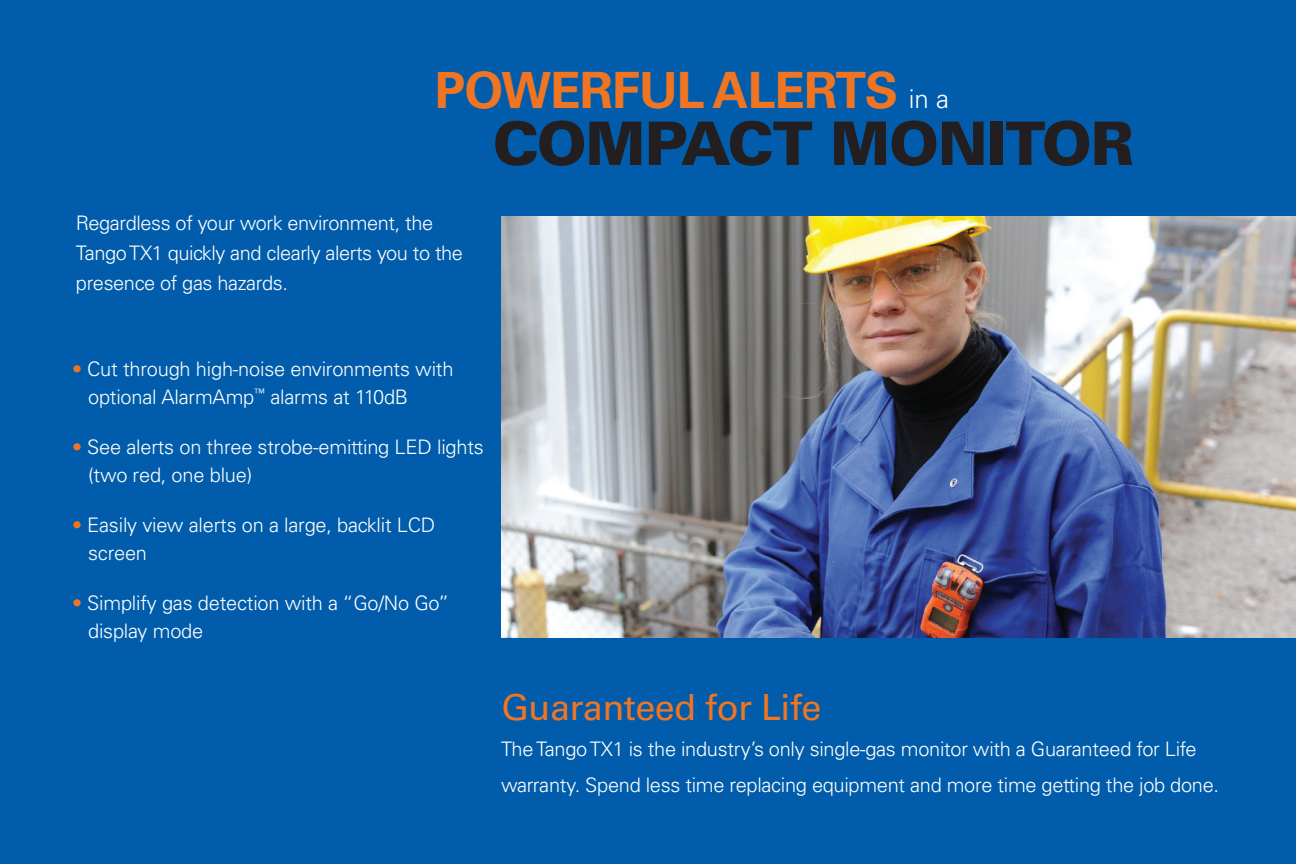
<style>
.page{position:relative;width:1296px;height:864px;background:#015dab}
.page>*{position:absolute;margin:0;border:0;box-sizing:border-box;transform-origin:0 0}
.t1{font:900 60px "Univers LT Std";letter-spacing:-.02em;color:#231f20}
.t2{font:700 50px "Univers LT Std";letter-spacing:-.02em;color:#f07523}
.t3{font:36px "Univers LT Std";letter-spacing:-.015em;color:#f07523}
.t4{font:300 20px/28px "Univers LT Std";letter-spacing:-.015em;color:#fff}
.s1{font-weight:300;font-size:25.8px;color:#fff}
.s2{color:#f07523}
</style>
<div class="page">
<img style="left:501px;top:216px;width:795px;height:422px">
<h2 class="t2" style="left:435px;top:61px;width:516px">POWERFUL ALERTS <span class="s1">in a</span></h2>
<p class="t4" style="left:76px;top:208px;width:389px;line-height:30px">Regardless of your work environment, the<br>Tango TX1 quickly and clearly alerts you to the presence of gas hazards.</p>
<h1 class="t1" style="left:493px;top:106px;width:643px">COMPACT MONITOR</h1>
<p class="t4" style="left:88px;top:355px;width:367px;text-indent:-16px"><span class="s2">•</span> Cut through high-noise environments with optional AlarmAmp<sup>™</sup> alarms at 110dB</p>
<p class="t4" style="left:88px;top:433px;width:397px;text-indent:-16px"><span class="s2">•</span> See alerts on three strobe-emitting LED lights (two red, one blue)</p>
<p class="t4" style="left:88px;top:511px;width:349px;text-indent:-16px"><span class="s2">•</span> Easily view alerts on a large, backlit LCD screen</p>
<p class="t4" style="left:88px;top:589px;width:363px;text-indent:-16px"><span class="s2">•</span> Simplify gas detection with a “Go/No Go” display mode</p>
<h3 class="t3" style="left:501px;top:686px;width:322px">Guaranteed for Life</h3>
<p class="t4" style="left:501px;top:731px;width:720px;line-height:36px">The Tango TX1 is the industry’s only single-gas monitor with a Guaranteed for Life warranty. Spend less time replacing equipment and more time getting the job done.</p>
</div>
